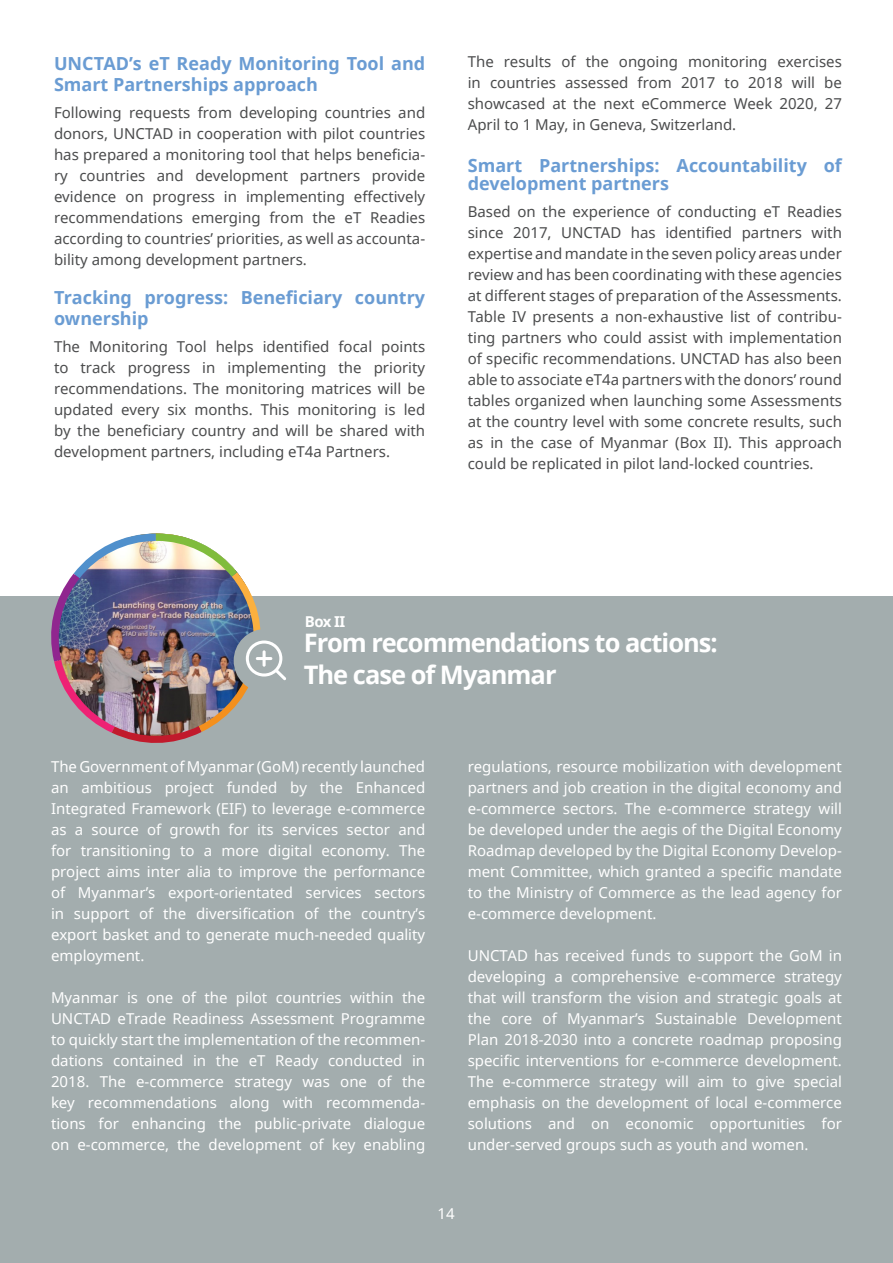
<style>
.page{position:relative;width:893px;height:1263px;background:#fff}
.page>*{position:absolute;margin:0;border:0;box-sizing:border-box;transform-origin:0 0}
.t1{font:700 25.5px "Noto Sans";letter-spacing:-.04em;color:#fff}
.H4_-_grey{font:700 18px/21px "Noto Sans";color:#6a9cd3}
.H4_-_grey-2{font:15px/21px "Noto Sans";color:#fff;text-align:justify}
.H4_-_grey-3{font:15px/21px "Noto Sans";color:#4b4c4d;text-align:justify}
.t2{font:700 15px "Noto Sans";color:#fff}
.H4_-_white{font:15px "Noto Sans";color:#fff}
</style>
<div class="page">
<div style="left:0;top:597px;width:893px;height:666px;background:#a3adae"></div>
<img style="left:47px;top:533px;width:239px;height:210px">
<p class="H4_-_grey" style="left:54px;top:53px;width:373px">UNCTAD’s eT Ready Monitoring Tool and<br>Smart Partnerships approach</p>
<p class="H4_-_grey-3" style="left:54px;top:102px;width:373px">Following requests from developing countries and donors, UNCTAD in cooperation with pilot countries has prepared a monitoring tool that helps beneficia&shy;ry countries and development partners provide evidence on progress in implementing effectively recommendations emerging from the eT Readies according to countries’ priorities, as well as accounta&shy;bility among development partners.</p>
<p class="H4_-_grey" style="left:54px;top:287px;width:373px">Tracking progress: Beneficiary country ownership</p>
<p class="H4_-_grey-3" style="left:54px;top:336px;width:373px">The Monitoring Tool helps identified focal points to track progress in implementing the priority recommendations. The monitoring matrices will be updated every six months. This monitoring is led by the beneficiary country and will be shared with development partners, including eT4a Partners.</p>
<p class="H4_-_grey-3" style="left:468px;top:51px;width:376px">The results of the ongoing monitoring exercises in countries assessed from 2017 to 2018 will be showcased at the next eCommerce Week 2020, 27<br>April to 1 May, in Geneva, Switzerland.</p>
<p class="H4_-_grey" style="left:468px;top:156px;width:376px;line-height:18px">Smart Partnerships: Accountability of development partners</p>
<p class="H4_-_grey-3" style="left:468px;top:201px;width:376px">Based on the experience of conducting eT Readies since 2017, UNCTAD has identified partners with expertise and mandate in the seven policy areas under review and has been coordinating with these agencies at different stages of preparation of the Assessments.<br>Table IV presents a non-exhaustive list of contribu&shy;ting partners who could assist with implementation of specific recommendations. UNCTAD has also been able to associate eT4a partners with the donors’ round tables organized when launching some Assessments at the country level with some concrete results, such as in the case of Myanmar (Box II). This approach could be replicated in pilot land-locked countries.</p>
<h2 class="t2" style="left:305px;top:611px;width:42px">Box II</h2>
<h2 class="t1" style="left:304px;top:625px;width:415px">From recommendations to actions:</h2>
<h2 class="t1" style="left:304px;top:656px;width:254px">The case of Myanmar</h2>
<p class="H4_-_grey-2" style="left:51px;top:756px;width:376px">The Government of Myanmar (GoM) recently launched an ambitious project funded by the Enhanced Integrated Framework (EIF) to leverage e-commerce as a source of growth for its services sector and for transitioning to a more digital economy. The project aims inter alia to improve the performance of Myanmar’s export-orientated services sectors in support of the diversification of the country’s export basket and to generate much-needed quality employment.</p>
<p class="H4_-_grey-2" style="left:51px;top:987px;width:376px">Myanmar is one of the pilot countries within the UNCTAD eTrade Readiness Assessment Programme to quickly start the implementation of the recommen&shy;dations contained in the eT Ready conducted in 2018. The e-commerce strategy was one of the key recommendations along with recommenda&shy;tions for enhancing the public-private dialogue on e-commerce, the development of key enabling</p>
<p class="H4_-_grey-2" style="left:468px;top:756px;width:376px">regulations, resource mobilization with development partners and job creation in the digital economy and e-commerce sectors. The e-commerce strategy will be developed under the aegis of the Digital Economy Roadmap developed by the Digital Economy Develop&shy;ment Committee, which granted a specific mandate to the Ministry of Commerce as the lead agency for e-commerce development.</p>
<p class="H4_-_grey-2" style="left:468px;top:945px;width:376px">UNCTAD has received funds to support the GoM in developing a comprehensive e-commerce strategy that will transform the vision and strategic goals at the core of Myanmar’s Sustainable Development Plan 2018-2030 into a concrete roadmap proposing specific interventions for e-commerce development.<br>The e-commerce strategy will aim to give special emphasis on the development of local e-commerce solutions and on economic opportunities for under-served groups such as youth and women.</p>
<p class="H4_-_white" style="left:437px;top:1204px;width:19px">14</p>
</div>
